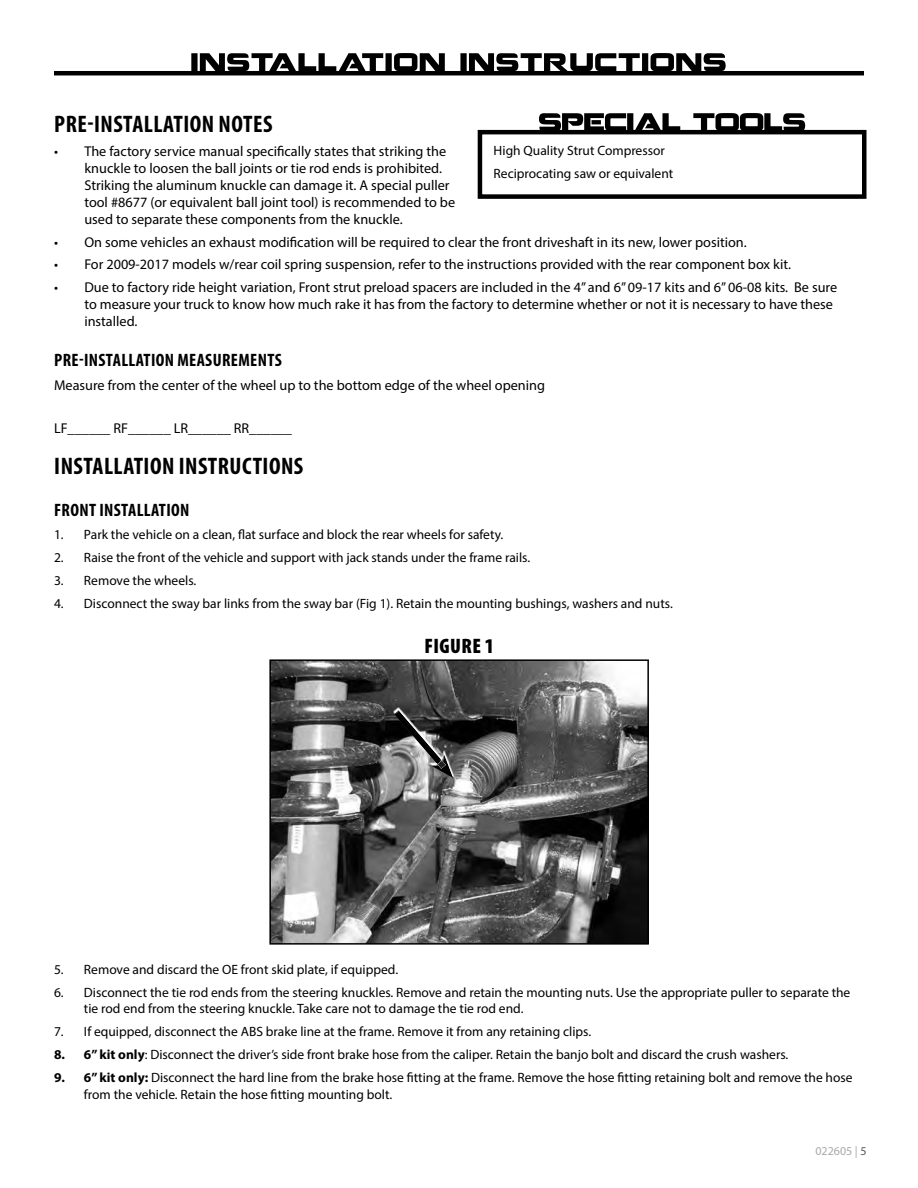
<style>
.page{position:relative;width:918px;height:1188px;background:#fff}
.page>*{position:absolute;margin:0;border:0;box-sizing:border-box;transform-origin:0 0}
.t1{font:700 condensed 24px "Myriad Pro";letter-spacing:.02em;color:#000}
.t2{font:900 condensed 21px "Myriad Pro";letter-spacing:.02em;color:#000}
.t3{font:700 condensed 18px "Myriad Pro";letter-spacing:.02em;color:#000}
.t4{font:14.25px/17.1px "Myriad Pro";color:#000}
.t5{font:13.5px/16.2px "Myriad Pro";color:#000}
.t6{font:12px "Myriad Pro";color:#a7a9ac}
.s1{font-weight:700}
.s2{color:#58595b}
</style>
<div class="page">
<svg style="left:191px;top:53px;width:535px;height:18px"></svg>
<hr style="left:54px;top:71px;width:810px;height:4px;background:#000">
<div style="left:478px;top:130px;width:388px;height:69px;border:4px solid #000"></div>
<svg style="left:539px;top:113px;width:266px;height:18px"></svg>
<img style="left:272px;top:662px;width:374px;height:280px">
<div style="left:269px;top:659px;width:380px;height:286px;border:2px solid #000"></div>
<div style="left:393px;top:708px;width:53px;height:58px;background:#fff;opacity:.75"></div>
<div style="left:393px;top:711px;width:62px;height:69px;background:#000;opacity:.75"></div>
<h1 class="t1" style="left:54px;top:109px;width:220px">PRE-INSTALLATION NOTES</h1>
<p class="t4" style="left:84px;top:142px;width:372px;text-indent:-30px">• The factory service manual specifically states that striking the knuckle to loosen the ball joints or tie rod ends is prohibited.<br>Striking the aluminum knuckle can damage it. A special puller tool #8677 (or equivalent ball joint tool) is recommended to be used to separate these components from the knuckle.</p>
<p class="t4" style="left:54px;top:233px;width:694px">• On some vehicles an exhaust modification will be required to clear the front driveshaft in its new, lower position.</p>
<p class="t4" style="left:54px;top:256px;width:739px">• For 2009-2017 models w/rear coil spring suspension, refer to the instructions provided with the rear component box kit.</p>
<p class="t4" style="left:84px;top:278px;width:754px;text-indent:-30px">• Due to factory ride height variation, Front strut preload spacers are included in the 4” and 6” 09-17 kits and 6” 06-08 kits. Be sure to measure your truck to know how much rake it has from the factory to determine whether or not it is necessary to have these installed.</p>
<h3 class="t3" style="left:54px;top:349px;width:229px">PRE-INSTALLATION MEASUREMENTS</h3>
<p class="t4" style="left:54px;top:377px;width:493px">Measure from the center of the wheel up to the bottom edge of the wheel opening</p>
<p class="t4" style="left:54px;top:419px;width:240px">LF______ RF______ LR______ RR______</p>
<h1 class="t1" style="left:54px;top:451px;width:251px">INSTALLATION INSTRUCTIONS</h1>
<h3 class="t3" style="left:54px;top:499px;width:137px">FRONT INSTALLATION</h3>
<p class="t5" style="left:54px;top:526px;width:451px">1. Park the vehicle on a clean, flat surface and block the rear wheels for safety.</p>
<p class="t5" style="left:54px;top:549px;width:478px">2. Raise the front of the vehicle and support with jack stands under the frame rails.</p>
<p class="t5" style="left:54px;top:572px;width:144px">3. Remove the wheels.</p>
<p class="t5" style="left:54px;top:595px;width:620px">4. Disconnect the sway bar links from the sway bar (Fig 1). Retain the mounting bushings, washers and nuts.</p>
<h2 class="t2" style="left:425px;top:634px;width:71px">FIGURE 1</h2>
<p class="t5" style="left:494px;top:139px;width:181px;line-height:23px">High Quality Strut Compressor<br>Reciprocating saw or equivalent</p>
<p class="t5" style="left:54px;top:961px;width:346px">5. Remove and discard the OE front skid plate, if equipped.</p>
<p class="t5" style="left:84px;top:984px;width:768px;text-indent:-30px">6. Disconnect the tie rod ends from the steering knuckles. Remove and retain the mounting nuts. Use the appropriate puller to separate the tie rod end from the steering knuckle. Take care not to damage the tie rod end.</p>
<p class="t5" style="left:54px;top:1024px;width:539px">7. If equipped, disconnect the ABS brake line at the frame. Remove it from any retaining clips.</p>
<p class="t5" style="left:54px;top:1047px;width:736px"><span class="s1">8. 6” kit only</span>: Disconnect the driver’s side front brake hose from the caliper. Retain the banjo bolt and discard the crush washers.</p>
<p class="t5" style="left:84px;top:1069px;width:770px;text-indent:-30px"><span class="s1">9. 6” kit only:</span> Disconnect the hard line from the brake hose fitting at the frame. Remove the hose fitting retaining bolt and remove the hose from the vehicle. Retain the hose fitting mounting bolt.</p>
<p class="t6" style="left:815px;top:1143px;width:53px">022605 | <span class="s2">5</span></p>
</div>
